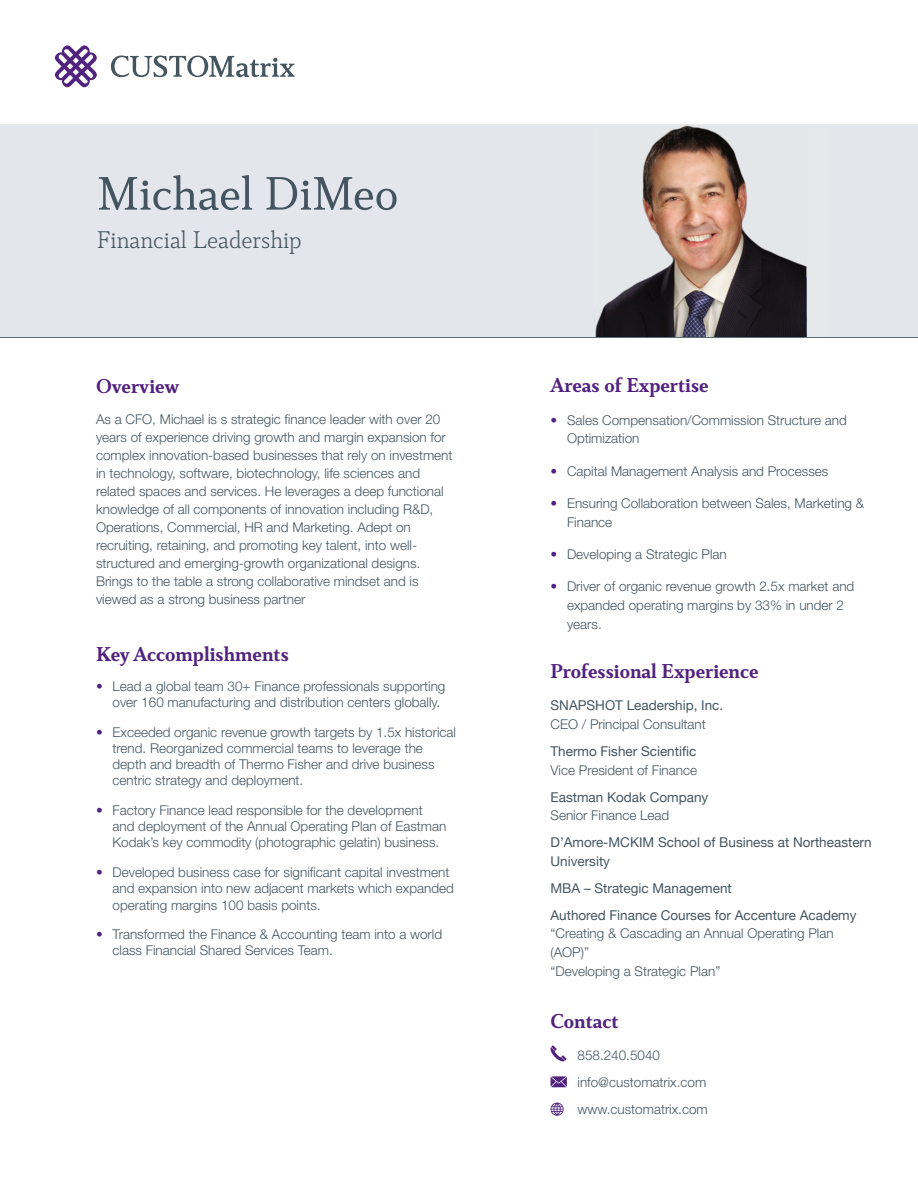
<style>
.page{position:relative;width:918px;height:1188px;background:#fff}
.page>*{position:absolute;margin:0;border:0;box-sizing:border-box;transform-origin:0 0}
.t1{font:52.5px "Cultura New";color:#45555f}
.t2{font:300 27px "Cultura New";color:#45555f}
.t3{font:700 22.5px "Cultura New";color:#52227f}
.t4{font:300 13.5px/18px "Helvetica Neue";color:#45555f}
.t5{font:13.5px/18.8px "Helvetica Neue";color:#45555f}
.s1{color:#52227f}
</style>
<div class="page">
<hr style="left:0;top:337px;width:918px;height:1px;background:#45555f">
<svg style="left:55px;top:45px;width:42px;height:43px"></svg>
<svg style="left:111px;top:56px;width:184px;height:21px"></svg>
<hr style="left:0;top:125px;width:918px;height:1px;background:#a0a1a5">
<img style="left:0;top:126px;width:918px;height:211px">
<svg style="left:550px;top:1045px;width:17px;height:17px"></svg>
<svg style="left:551px;top:1076px;width:16px;height:11px"></svg>
<svg style="left:551px;top:1103px;width:13px;height:13px"></svg>
<h1 class="t1" style="left:97px;top:166px;width:303px">Michael DiMeo</h1>
<h2 class="t2" style="left:97px;top:225px;width:206px">Financial Leadership</h2>
<h3 class="t3" style="left:96px;top:374px;width:85px">Overview</h3>
<p class="t4" style="left:96px;top:410px;width:358px">As a CFO, Michael is s strategic finance leader with over 20 years of experience driving growth and margin expansion for complex innovation-based businesses that rely on investment in technology, software, biotechnology, life sciences and related spaces and services. He leverages a deep functional knowledge of all components of innovation including R&amp;D, Operations, Commercial, HR and Marketing. Adept on recruiting, retaining, and promoting key talent, into well&shy;structured and emerging-growth organizational designs.<br>Brings to the table a strong collaborative mindset and is viewed as a strong business partner</p>
<h3 class="t3" style="left:96px;top:642px;width:194px">Key Accomplishments</h3>
<p class="t4" style="left:113px;top:677px;width:334px;line-height:16.2px;text-indent:-16px"><span class="s1">•</span> Lead a global team 30+ Finance professionals supporting over 160 manufacturing and distribution centers globally.</p>
<p class="t4" style="left:113px;top:723px;width:345px;line-height:16.2px;text-indent:-16px"><span class="s1">•</span> Exceeded organic revenue growth targets by 1.5x historical trend. Reorganized commercial teams to leverage the depth and breadth of Thermo Fisher and drive business centric strategy and deployment.</p>
<p class="t4" style="left:113px;top:801px;width:335px;line-height:16.2px;text-indent:-16px"><span class="s1">•</span> Factory Finance lead responsible for the development and deployment of the Annual Operating Plan of Eastman<br>Kodak’s key commodity (photographic gelatin) business.</p>
<p class="t4" style="left:113px;top:864px;width:343px;line-height:16.2px;text-indent:-16px"><span class="s1">•</span> Developed business case for significant capital investment and expansion into new adjacent markets which expanded operating margins 100 basis points.</p>
<p class="t4" style="left:113px;top:926px;width:331px;line-height:16.2px;text-indent:-16px"><span class="s1">•</span> Transformed the Finance &amp; Accounting team into a world class Financial Shared Services Team.</p>
<h3 class="t3" style="left:551px;top:373px;width:160px">Areas of Expertise</h3>
<p class="t4" style="left:567px;top:410px;width:281px;line-height:18.8px;text-indent:-16px"><span class="s1">•</span> Sales Compensation/Commission Structure and<br>Optimization</p>
<p class="t4" style="left:551px;top:461px;width:279px"><span class="s1">•</span> Capital Management Analysis and Processes</p>
<p class="t4" style="left:567px;top:493px;width:299px;line-height:18.8px;text-indent:-16px"><span class="s1">•</span> Ensuring Collaboration between Sales, Marketing &amp;<br>Finance</p>
<p class="t4" style="left:551px;top:544px;width:178px"><span class="s1">•</span> Developing a Strategic Plan</p>
<p class="t4" style="left:567px;top:576px;width:289px;line-height:18.8px;text-indent:-16px"><span class="s1">•</span> Driver of organic revenue growth 2.5x market and expanded operating margins by 33% in under 2 years.</p>
<h3 class="t3" style="left:551px;top:659px;width:210px">Professional Experience</h3>
<p class="t5" style="left:551px;top:696px;width:174px">SNAPSHOT Leadership, Inc.</p>
<p class="t4" style="left:551px;top:715px;width:157px">CEO / Principal Consultant</p>
<p class="t5" style="left:551px;top:742px;width:147px">Thermo Fisher Scientific</p>
<p class="t4" style="left:551px;top:760px;width:148px">Vice President of Finance</p>
<p class="t5" style="left:551px;top:787px;width:159px">Eastman Kodak Company</p>
<p class="t4" style="left:551px;top:806px;width:120px">Senior Finance Lead</p>
<p class="t5" style="left:551px;top:833px;width:323px">D’Amore-MCKIM School of Business at Northeastern<br>University</p>
<p class="t5" style="left:551px;top:874px;width:308px;line-height:26.8px">MBA – Strategic Management<br>Authored Finance Courses for Accenture Academy</p>
<p class="t4" style="left:551px;top:923px;width:285px;line-height:18.8px">“Creating &amp; Cascading an Annual Operating Plan (AOP)”<br>“Developing a Strategic Plan”</p>
<h3 class="t3" style="left:551px;top:1009px;width:70px">Contact</h3>
<p class="t4" style="left:578px;top:1041px;width:132px;line-height:26.8px">858.240.5040 info@customatrix.com www.customatrix.com</p>
</div>
